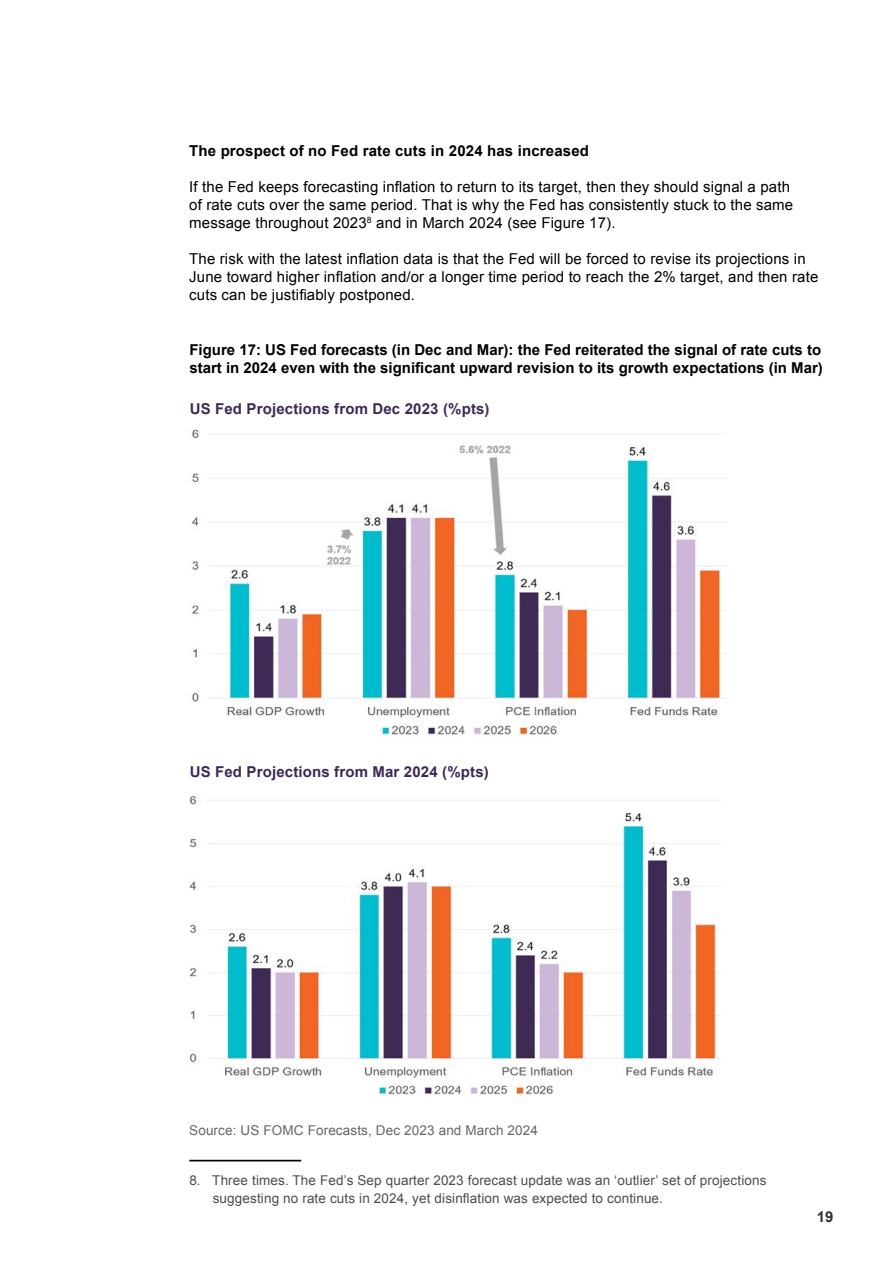
<style>
.page{position:relative;width:893px;height:1263px;background:#fff}
.page>*{position:absolute;margin:0;border:0;box-sizing:border-box;transform-origin:0 0}
.t1{font:15px/18px "Arial";letter-spacing:.01em;color:#000}
.t2{font:700 15px/18px "Arial";color:#000}
.t3{font:700 15px "Arial";letter-spacing:.01em;color:#3e2956}
.t4{font:700 15px "Arial";color:#333}
.t5{font:13.5px/18px "Arial";letter-spacing:.01em;color:#4d4d4d}
.t6{font:13.5px "Arial";letter-spacing:.01em;color:#666}
</style>
<div class="page">
<hr style="left:189px;top:1160px;width:112px;height:1px;background:#000">
<img style="left:192px;top:429px;width:535px;height:307px">
<img style="left:190px;top:795px;width:530px;height:300px">
<p class="t2" style="left:189px;top:142px;width:401px">The prospect of no Fed rate cuts in 2024 has increased</p>
<p class="t1" style="left:189px;top:177px;width:606px">If the Fed keeps forecasting inflation to return to its target, then they should signal a path of rate cuts over the same period. That is why the Fed has consistently stuck to the same message throughout 2023<sup>8</sup> and in March 2024 (see Figure 17).</p>
<p class="t1" style="left:189px;top:249px;width:631px">The risk with the latest inflation data is that the Fed will be forced to revise its projections in<br>June toward higher inflation and/or a longer time period to reach the 2% target, and then rate cuts can be justifiably postponed.</p>
<p class="t2" style="left:189px;top:342px;width:635px">Figure 17: US Fed forecasts (in Dec and Mar): the Fed reiterated the signal of rate cuts to start in 2024 even with the significant upward revision to its growth expectations (in Mar)</p>
<p class="t3" style="left:190px;top:399px;width:301px">US Fed Projections from Dec 2023 (%pts)</p>
<p class="t3" style="left:190px;top:762px;width:301px">US Fed Projections from Mar 2024 (%pts)</p>
<p class="t6" style="left:189px;top:1121px;width:350px">Source: US FOMC Forecasts, Dec 2023 and March 2024</p>
<p class="t5" style="left:213px;top:1172px;width:555px;text-indent:-23px">8. Three times. The Fed’s Sep quarter 2023 forecast update was an ‘outlier’ set of projections suggesting no rate cuts in 2024, yet disinflation was expected to continue.</p>
<p class="t4" style="left:817px;top:1207px;width:18px">19</p>
</div>
